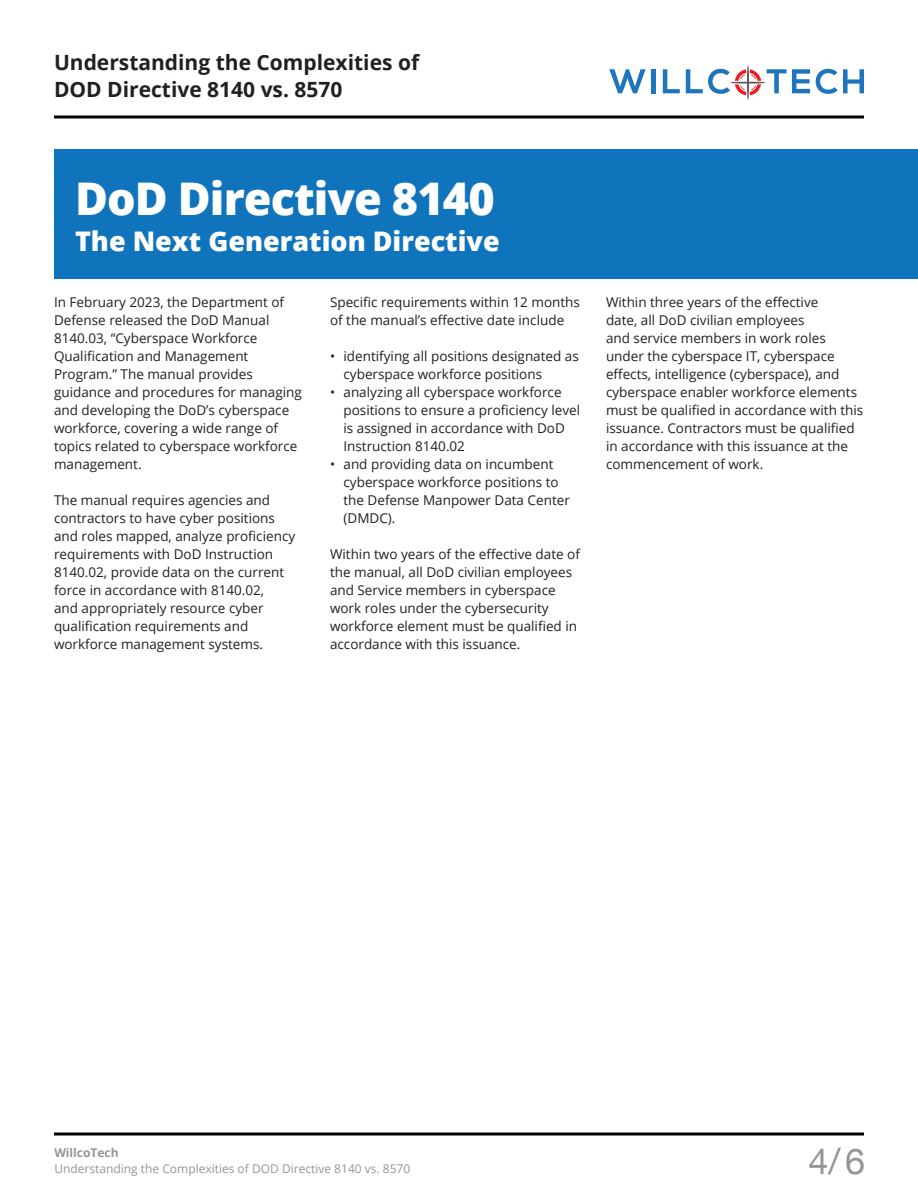
<style>
.page{position:relative;width:918px;height:1188px;background:#fff}
.page>*{position:absolute;margin:0;border:0;box-sizing:border-box;transform-origin:0 0}
.t1{font:800 45px "Open Sans";letter-spacing:-.02em;color:#fff}
.t2{font:36px "Helvetica Neue";color:#939598}
.t3{font:800 27px "Open Sans";color:#fff}
.t4{font:700 21px/27px "Open Sans";color:#231f20}
.t5{font:13.5px/18px "Open Sans";color:#231f20}
.t6{font:12px "Open Sans";color:#939598}
.t7{font:700 12px "Open Sans";color:#939598}
</style>
<div class="page">
<hr style="left:54px;top:1132px;width:810px;height:3px;background:#000">
<hr style="left:54px;top:115px;width:810px;height:3px;background:#000">
<svg style="left:609px;top:69px;width:37px;height:24px"></svg>
<div style="left:651px;top:69px;width:5px;height:24px;background:#1c75bd"></div>
<svg style="left:663px;top:69px;width:17px;height:24px"></svg>
<svg style="left:792px;top:69px;width:18px;height:24px"></svg>
<svg style="left:816px;top:69px;width:48px;height:25px"></svg>
<svg style="left:686px;top:65px;width:100px;height:35px"></svg>
<div style="left:54px;top:149px;width:864px;height:130px;background:#1074bc"></div>
<h3 class="t4" style="left:54px;top:51px;width:367px">Understanding the Complexities of<br>DOD Directive 8140 vs. 8570</h3>
<h1 class="t1" style="left:75px;top:180px;width:421px">DoD Directive 8140</h1>
<h3 class="t3" style="left:75px;top:230px;width:426px">The Next Generation Directive</h3>
<p class="t5" style="left:54px;top:292px;width:249px">In February 2023, the Department of<br>Defense released the DoD Manual<br>8140.03, “Cyberspace Workforce<br>Qualification and Management<br>Program.” The manual provides guidance and procedures for managing and developing the DoD’s cyberspace workforce, covering a wide range of topics related to cyberspace workforce management.</p>
<p class="t5" style="left:54px;top:492px;width:243px">The manual requires agencies and contractors to have cyber positions and roles mapped, analyze proficiency requirements with DoD Instruction 8140.02, provide data on the current force in accordance with 8140.02,<br>and appropriately resource cyber qualification requirements and workforce management systems.</p>
<p class="t5" style="left:330px;top:292px;width:251px">Specific requirements within 12 months of the manual’s effective date include</p>
<p class="t5" style="left:344px;top:348px;width:237px;text-indent:-14px">• identifying all positions designated as cyberspace workforce positions</p>
<p class="t5" style="left:344px;top:384px;width:238px;text-indent:-14px">• analyzing all cyberspace workforce positions to ensure a proficiency level is assigned in accordance with DoD Instruction 8140.02</p>
<p class="t5" style="left:344px;top:456px;width:228px;text-indent:-14px">• and providing data on incumbent cyberspace workforce positions to the Defense Manpower Data Center (DMDC).</p>
<p class="t5" style="left:330px;top:544px;width:251px">Within two years of the effective date of the manual, all DoD civilian employees and Service members in cyberspace work roles under the cybersecurity workforce element must be qualified in accordance with this issuance.</p>
<p class="t5" style="left:606px;top:292px;width:259px">Within three years of the effective<br>date, all DoD civilian employees<br>and service members in work roles under the cyberspace IT, cyberspace effects, intelligence (cyberspace), and cyberspace enabler workforce elements must be qualified in accordance with this issuance. Contractors must be qualified in accordance with this issuance at the commencement of work.</p>
<p class="t7" style="left:54px;top:1148px;width:66px">WillcoTech</p>
<p class="t6" style="left:54px;top:1164px;width:358px">Understanding the Complexities of DOD Directive 8140 vs. 8570</p>
<h2 class="t2" style="left:809px;top:1141px;width:58px">4/ 6</h2>
</div>
